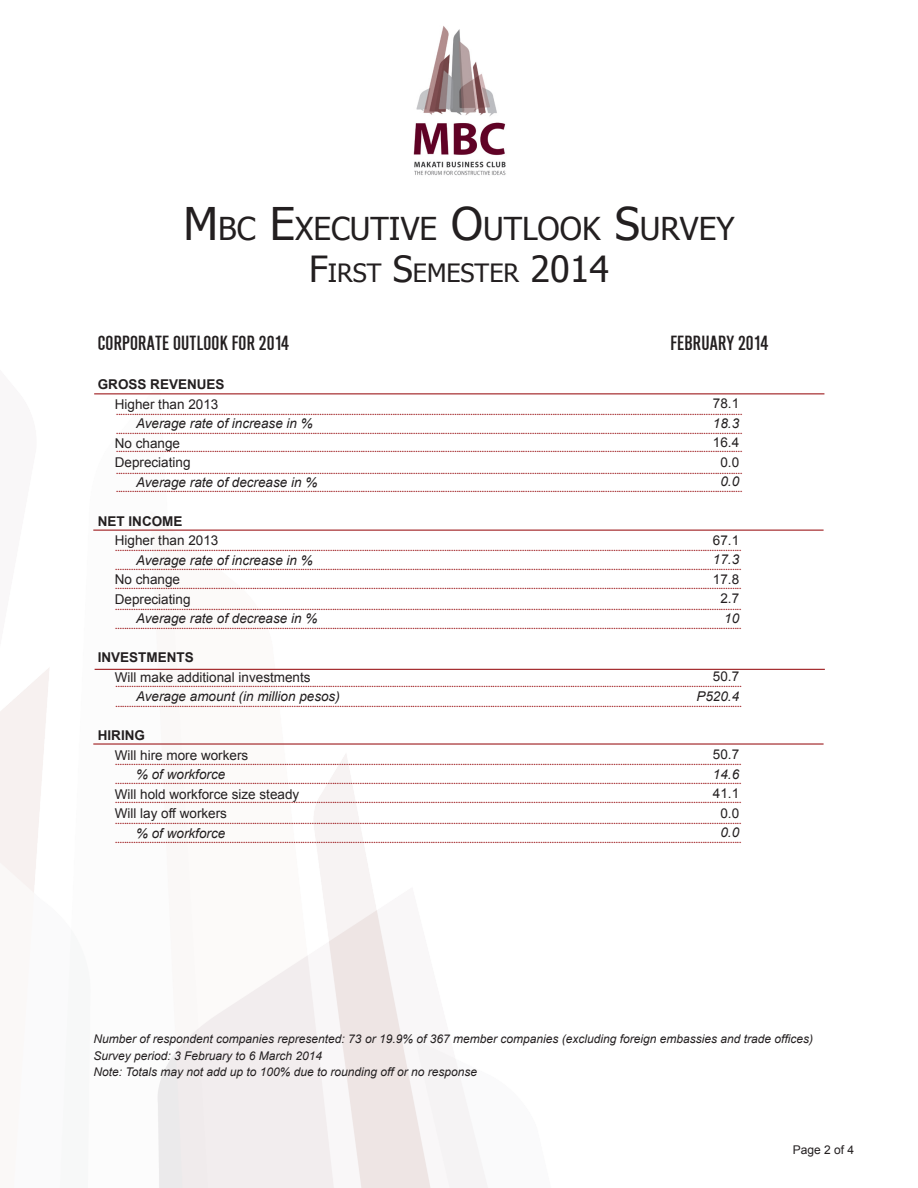
<style>
.page{position:relative;width:918px;height:1188px;background:#fff}
.page>*{position:absolute;margin:0;border:0;box-sizing:border-box;transform-origin:0 0}
.t1{font:36px "Tahoma";color:#231f20}
.t2{font:31.5px "Tahoma";color:#231f20}
.t3{font:25.2px "Tahoma";color:#231f20}
.t4{font:18px "Simple Type Regular SWFTE";color:#231f20}
.t5{font:13.5px "Arial";color:#231f20}
.t6{font:italic 13.5px "Arial";color:#231f20}
.t7{font:700 13.5px "Arial";color:#231f20}
.t8{font:italic 12px "Arial";color:#231f20}
.t9{font:12px "Arial";color:#231f20}
.t10{font:700 9px "Minion Pro";color:#9e1c1f}
.s1{font-size:45px}
.s2{font-size:36px}
.s3{font-size:25.2px}
</style>
<div class="page">
<img style="left:413px;top:26px;width:93px;height:149px">
<hr style="left:94px;top:393px;width:730px;height:1px;background:#9e1c1f">
<hr style="left:95px;top:669px;width:730px;height:1px;background:#9e1c1f">
<hr style="left:93px;top:530px;width:731px;height:1px;background:#9e1c1f">
<hr style="left:93px;top:743px;width:731px;height:2px;background:#9e1c1f">
<p class="t2" style="left:183px;top:208px;width:553px"><span class="s1">M</span>BC <span class="s1">E</span>XECUTIVE <span class="s1">O</span>UTLOO K <span class="s1">S</span>URVEY</p>
<p class="t3" style="left:309px;top:256px;width:120px"><span class="s2">F</span>IRST <span class="s2">S</span>EMES</p>
<p class="t1" style="left:475px;top:245px;width:136px"><span class="s3">TER</span> 2014</p>
<p class="t4" style="left:98px;top:332px;width:193px">CORPORATE OUTLOOK FOR 2014</p>
<p class="t7" style="left:98px;top:376px;width:128px">GROSS REVENUES</p>
<p class="t5" style="left:115px;top:395px;width:105px">Higher than 2013</p>
<p class="t6" style="left:136px;top:415px;width:178px">Average rate of increase in %</p>
<p class="t5" style="left:115px;top:434px;width:67px">No change</p>
<p class="t5" style="left:115px;top:454px;width:77px">Depreciating</p>
<p class="t6" style="left:136px;top:473px;width:183px">Average rate of decrease in %</p>
<p class="t7" style="left:98px;top:512px;width:86px">NET INCOME</p>
<p class="t5" style="left:115px;top:532px;width:105px">Higher than 2013</p>
<p class="t6" style="left:136px;top:551px;width:178px">Average rate of increase in %</p>
<p class="t5" style="left:115px;top:571px;width:67px">No change</p>
<p class="t5" style="left:115px;top:590px;width:77px">Depreciating</p>
<p class="t6" style="left:136px;top:610px;width:183px">Average rate of decrease in %</p>
<p class="t7" style="left:98px;top:649px;width:98px">INVESTMENTS</p>
<p class="t5" style="left:115px;top:668px;width:197px">Will make additional investments</p>
<p class="t6" style="left:136px;top:688px;width:205px">Average amount (in million pesos)</p>
<p class="t7" style="left:98px;top:727px;width:49px">HIRING</p>
<p class="t5" style="left:115px;top:746px;width:135px">Will hire more workers</p>
<p class="t6" style="left:136px;top:766px;width:91px">% of workforce</p>
<p class="t5" style="left:115px;top:785px;width:186px">Will hold workforce size steady</p>
<p class="t5" style="left:115px;top:805px;width:114px">Will lay off workers</p>
<p class="t6" style="left:136px;top:824px;width:91px">% of workforce</p>
<p class="t4" style="left:671px;top:332px;width:100px">FEBRUARY 2014</p>
<p class="t5" style="left:713px;top:395px;width:28px">78.1</p>
<p class="t6" style="left:713px;top:414px;width:28px">18.3</p>
<p class="t5" style="left:713px;top:434px;width:28px">16.4</p>
<p class="t5" style="left:720px;top:453px;width:20px">0.0</p>
<p class="t6" style="left:720px;top:473px;width:20px">0.0</p>
<p class="t10" style="left:116px;top:406px;width:628px">..................................................................................................................................................................................................................................................................................</p>
<p class="t10" style="left:116px;top:425px;width:628px">..................................................................................................................................................................................................................................................................................</p>
<p class="t10" style="left:116px;top:443px;width:628px">..................................................................................................................................................................................................................................................................................</p>
<p class="t10" style="left:116px;top:465px;width:628px">..................................................................................................................................................................................................................................................................................</p>
<p class="t10" style="left:116px;top:483px;width:628px">..................................................................................................................................................................................................................................................................................</p>
<p class="t5" style="left:713px;top:531px;width:28px">67.1</p>
<p class="t6" style="left:713px;top:551px;width:28px">17.3</p>
<p class="t5" style="left:713px;top:570px;width:28px">17.8</p>
<p class="t5" style="left:720px;top:590px;width:20px">2.7</p>
<p class="t6" style="left:724px;top:609px;width:17px">10</p>
<p class="t10" style="left:115px;top:542px;width:628px">..................................................................................................................................................................................................................................................................................</p>
<p class="t10" style="left:115px;top:561px;width:628px">..................................................................................................................................................................................................................................................................................</p>
<p class="t10" style="left:115px;top:579px;width:628px">..................................................................................................................................................................................................................................................................................</p>
<p class="t10" style="left:115px;top:601px;width:628px">..................................................................................................................................................................................................................................................................................</p>
<p class="t10" style="left:115px;top:619px;width:628px">..................................................................................................................................................................................................................................................................................</p>
<p class="t5" style="left:713px;top:668px;width:28px">50.7</p>
<p class="t6" style="left:696px;top:687px;width:44px">P520.4</p>
<p class="t10" style="left:115px;top:678px;width:628px">..................................................................................................................................................................................................................................................................................</p>
<p class="t10" style="left:115px;top:697px;width:628px">..................................................................................................................................................................................................................................................................................</p>
<p class="t5" style="left:713px;top:746px;width:28px">50.7</p>
<p class="t6" style="left:713px;top:765px;width:28px">14.6</p>
<p class="t5" style="left:713px;top:785px;width:28px">41.1</p>
<p class="t5" style="left:720px;top:804px;width:20px">0.0</p>
<p class="t6" style="left:720px;top:824px;width:20px">0.0</p>
<p class="t10" style="left:115px;top:756px;width:628px">..................................................................................................................................................................................................................................................................................</p>
<p class="t10" style="left:115px;top:775px;width:628px">..................................................................................................................................................................................................................................................................................</p>
<p class="t10" style="left:115px;top:793px;width:628px">..................................................................................................................................................................................................................................................................................</p>
<p class="t10" style="left:115px;top:815px;width:628px">..................................................................................................................................................................................................................................................................................</p>
<p class="t10" style="left:115px;top:833px;width:628px">..................................................................................................................................................................................................................................................................................</p>
<p class="t8" style="left:94px;top:1031px;width:721px">Number of respondent companies represented: 73 or 19.9% of 367 member companies (excluding foreign embassies and trade offices)</p>
<p class="t8" style="left:94px;top:1048px;width:230px">Survey period: 3 February to 6 March 2014</p>
<p class="t8" style="left:94px;top:1064px;width:385px">Note: Totals may not add up to 100% due to rounding off or no response</p>
<p class="t9" style="left:793px;top:1142px;width:63px">Page 2 of 4</p>
</div>
